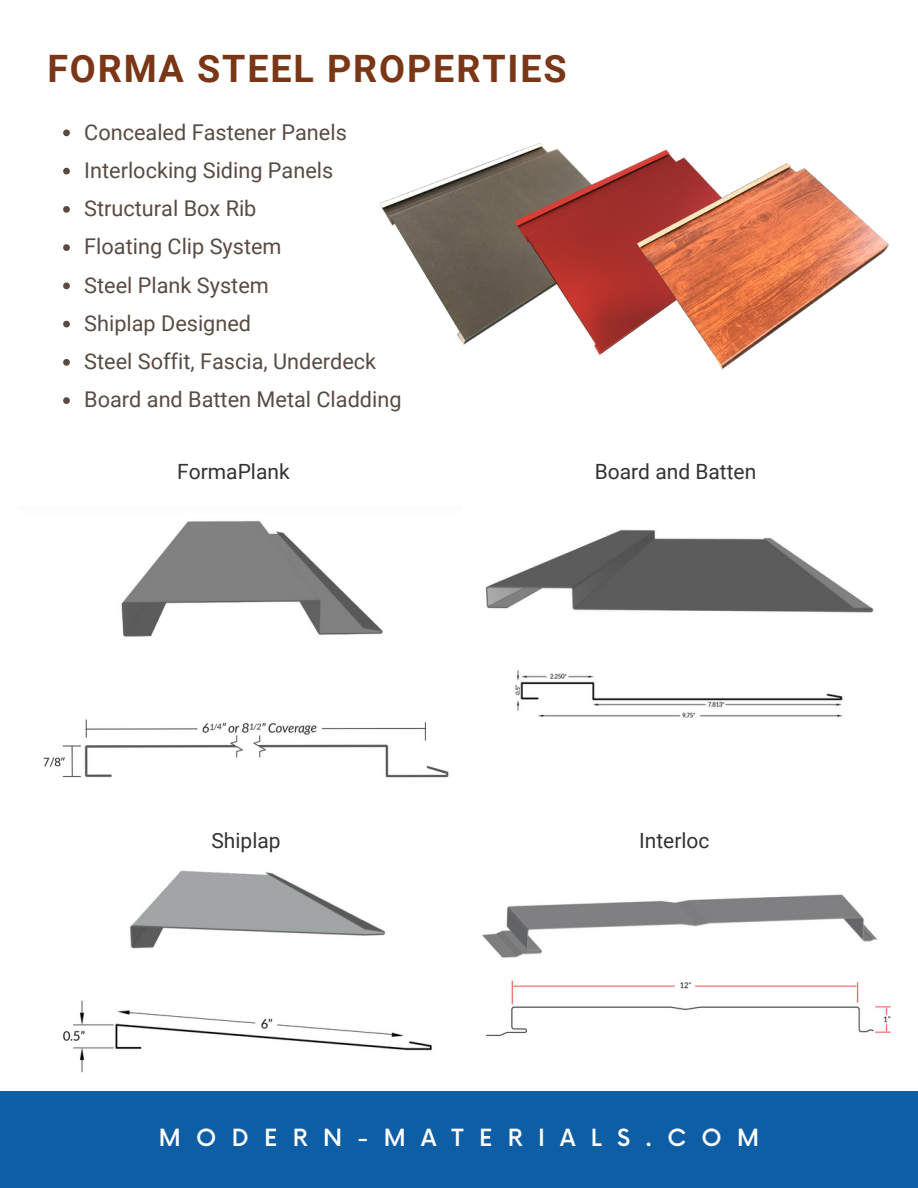
<style>
.page{position:relative;width:918px;height:1188px;background:#fff}
.page>*{position:absolute;margin:0;border:0;box-sizing:border-box;transform-origin:0 0}
.t1{font:700 37.8px "Roboto";letter-spacing:.05em;color:#793717}
.t2{font:500 23.1px "Now";letter-spacing:.665em;color:#fff}
.t3{font:21.75px "Roboto";color:#594b43}
.t4{font:21px "Roboto";color:#343233}
</style>
<div class="page">
<div style="left:0;top:1092px;width:918px;height:96px;background:#0e5ea5"></div>
<svg style="left:63px;top:129px;width:7px;height:7px"></svg>
<svg style="left:63px;top:168px;width:7px;height:6px"></svg>
<svg style="left:63px;top:206px;width:7px;height:7px"></svg>
<svg style="left:63px;top:244px;width:7px;height:7px"></svg>
<svg style="left:63px;top:282px;width:7px;height:7px"></svg>
<svg style="left:63px;top:321px;width:7px;height:6px"></svg>
<svg style="left:63px;top:359px;width:7px;height:7px"></svg>
<svg style="left:63px;top:397px;width:7px;height:7px"></svg>
<img style="left:379px;top:143px;width:510px;height:227px">
<img style="left:43px;top:521px;width:406px;height:257px">
<img style="left:485px;top:529px;width:389px;height:189px">
<img style="left:62px;top:870px;width:370px;height:203px">
<img style="left:482px;top:894px;width:409px;height:144px">
<p class="t1" style="left:47px;top:47px;width:521px">FORMA STEEL PROPERTIES</p>
<h1 class="t3" style="left:84px;top:119px;width:264px">Concealed Fastener Panels</h1>
<p class="t3" style="left:84px;top:158px;width:251px">Interlocking Siding Panels</p>
<p class="t3" style="left:84px;top:196px;width:174px">Structural Box Rib</p>
<p class="t3" style="left:84px;top:234px;width:199px">Floating Clip System</p>
<p class="t3" style="left:84px;top:272px;width:186px">Steel Plank System</p>
<p class="t3" style="left:84px;top:311px;width:168px">Shiplap Designed</p>
<p class="t3" style="left:84px;top:349px;width:294px">Steel Soffit, Fascia, Underdeck</p>
<p class="t3" style="left:84px;top:387px;width:319px">Board and Batten Metal Cladding</p>
<p class="t4" style="left:177px;top:460px;width:114px">FormaPlank</p>
<p class="t4" style="left:595px;top:460px;width:163px">Board and Batten</p>
<p class="t4" style="left:211px;top:829px;width:71px">Shiplap</p>
<p class="t4" style="left:639px;top:829px;width:72px">Interloc</p>
<p class="t2" style="left:159px;top:1125px;width:602px">MODERN-MATERIALS.COM</p>
</div>
